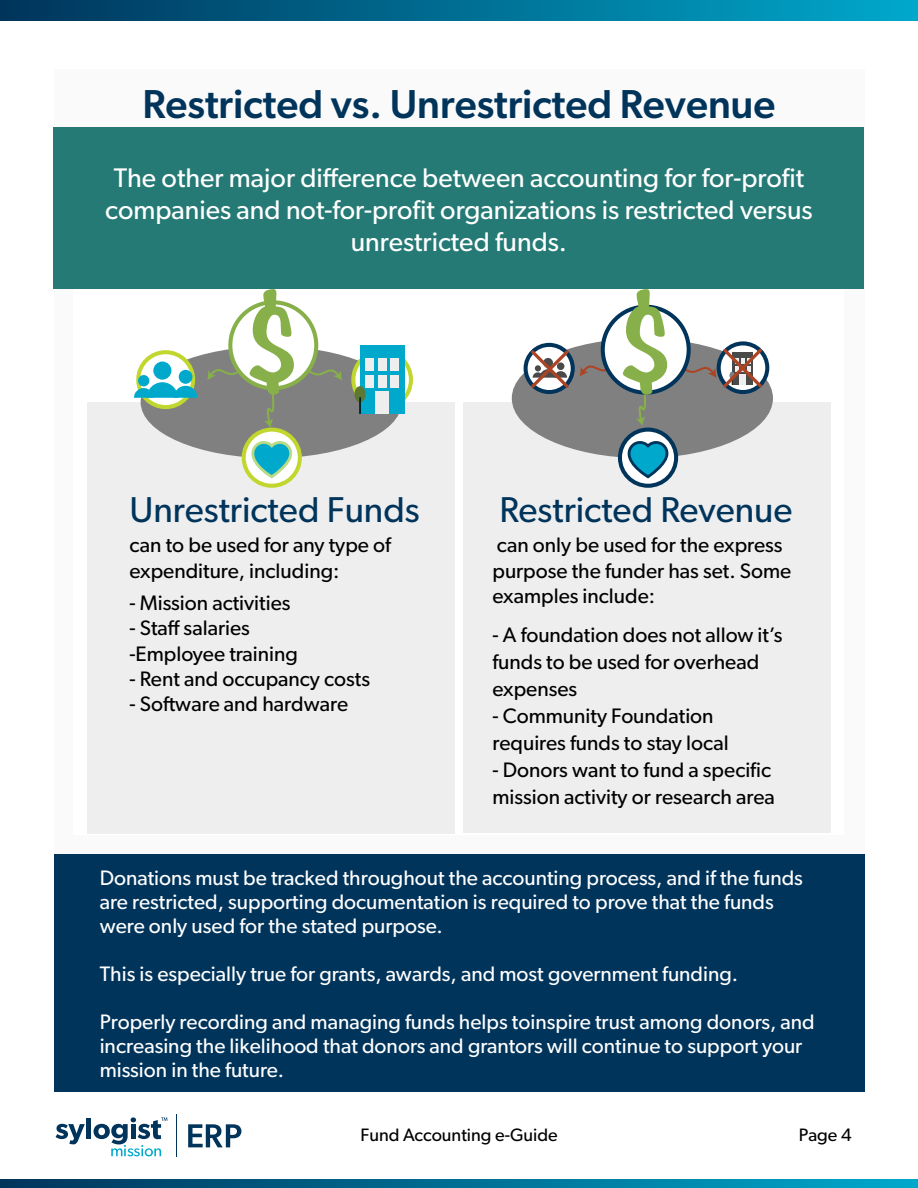
<style>
.page{position:relative;width:918px;height:1188px;background:#fff}
.page>*{position:absolute;margin:0;border:0;box-sizing:border-box;transform-origin:0 0}
.t1{font:500 40.5px "Gibson";color:#00345b}
.t2{font:36px "Gibson";color:#00345b}
.t3{font:27px/32.4px "Gibson";color:#fff;text-align:center}
.t4{font:21px/24px "Gibson";color:#fff}
.t5{font:21px/25.2px "Gibson";color:#000}
.t6{font:18px "Gibson";color:#000}
</style>
<div class="page">
<div style="left:0;top:0;width:918px;height:21px;background:linear-gradient(to right,#00345b,#00a8cb)"></div>
<svg style="left:0;top:1179px;width:918px;height:9px;background:#006d92"></svg>
<svg style="left:188px;top:1124px;width:53px;height:23px"></svg>
<svg style="left:56px;top:1124px;width:29px;height:20px"></svg>
<div style="left:86px;top:1118px;width:5px;height:21px;background:#00345b"></div>
<svg style="left:94px;top:1117px;width:73px;height:39px"></svg>
<hr style="left:176px;top:1114px;width:1px;height:43px;background:#00345b">
<div style="left:54px;top:69px;width:810px;height:785px;background:#fafafa"></div>
<div style="left:54px;top:854px;width:810px;height:238px;background:#00345b"></div>
<div style="left:74px;top:274px;width:770px;height:561px;background:#fff"></div>
<div style="left:54px;top:128px;width:810px;height:161px;background:#267a75"></div>
<div style="left:88px;top:402px;width:367px;height:431px;background:#eee"></div>
<div style="left:463px;top:402px;width:367px;height:431px;background:#eee"></div>
<div style="left:141px;top:346px;width:261px;height:112px;background:#808080;border-radius:50%"></div>
<svg style="left:244px;top:430px;width:56px;height:56px"></svg>
<div style="left:242px;top:428px;width:60px;height:60px;border:4px solid #c1d72e;border-radius:50%"></div>
<svg style="left:253px;top:439px;width:41px;height:41px;background:#7ccfca"></svg>
<svg style="left:138px;top:352px;width:55px;height:55px"></svg>
<div style="left:136px;top:350px;width:59px;height:59px;border:4px solid #c1d72e;border-radius:50%"></div>
<div style="left:153px;top:362px;width:18px;height:18px;background:#00a9cc;border-radius:50%"></div>
<div style="left:138px;top:375px;width:11px;height:11px;background:#00a9cc;border-radius:50%"></div>
<svg style="left:134px;top:382px;width:63px;height:16px"></svg>
<div style="left:179px;top:370px;width:14px;height:14px;background:#00a9cc;border-radius:50%"></div>
<svg style="left:353px;top:351px;width:58px;height:57px"></svg>
<div style="left:351px;top:349px;width:62px;height:61px;border:4px solid #c1d72e;border-radius:50%"></div>
<div style="left:360px;top:345px;width:44px;height:69px;background:#00a9cc"></div>
<div style="left:375px;top:391px;width:14px;height:23px;background:#eee"></div>
<div style="left:378px;top:358px;width:8px;height:12px;background:#eee"></div>
<div style="left:366px;top:358px;width:8px;height:12px;background:#eee"></div>
<div style="left:391px;top:358px;width:8px;height:12px;background:#eee"></div>
<div style="left:378px;top:375px;width:8px;height:12px;background:#eee"></div>
<div style="left:366px;top:375px;width:8px;height:12px;background:#eee"></div>
<div style="left:391px;top:375px;width:8px;height:12px;background:#eee"></div>
<svg style="left:354px;top:386px;width:12px;height:28px"></svg>
<svg style="left:207px;top:289px;width:135px;height:139px"></svg>
<div style="left:512px;top:338px;width:261px;height:120px;background:#808080;border-radius:50%"></div>
<div style="left:524px;top:343px;width:51px;height:51px;border:4px solid #00345b;border-radius:50%"></div>
<svg style="left:528px;top:347px;width:44px;height:44px"></svg>
<div style="left:717px;top:341px;width:52px;height:53px;border:4px solid #00345b;border-radius:50%"></div>
<svg style="left:673px;top:346px;width:92px;height:44px"></svg>
<svg style="left:603px;top:307px;width:86px;height:86px"></svg>
<svg style="left:580px;top:289px;width:87px;height:137px"></svg>
<svg style="left:620px;top:430px;width:56px;height:56px"></svg>
<div style="left:618px;top:428px;width:60px;height:60px;border:4px solid #00345b;border-radius:50%"></div>
<svg style="left:629px;top:439px;width:41px;height:41px;background:#53abc4"></svg>
<h1 class="t1" style="left:142px;top:80px;width:635px">Restricted vs. Unrestricted Revenue</h1>
<p class="t3" style="left:105px;top:161px;width:709px">The other major difference between accounting for for-profit companies and not-for-profit organizations is restricted versus unrestricted funds.</p>
<h2 class="t2" style="left:129px;top:488px;width:292px">Unrestricted Funds</h2>
<h2 class="t2" style="left:499px;top:488px;width:295px">Restricted Revenue</h2>
<p class="t5" style="left:130px;top:532px;width:263px">can to be used for any type of expenditure, including:</p>
<p class="t5" style="left:130px;top:590px;width:163px">- Mission activities</p>
<p class="t5" style="left:130px;top:615px;width:170px">- Staff salaries -Employee training</p>
<p class="t5" style="left:130px;top:666px;width:242px">- Rent and occupancy costs</p>
<p class="t5" style="left:130px;top:691px;width:220px">- Software and hardware</p>
<p class="t5" style="left:493px;top:532px;width:300px">can only be used for the express purpose the funder has set. Some examples include:</p>
<p class="t5" style="left:493px;top:621px;width:291px;line-height:27px">- A foundation does not allow it’s funds to be used for overhead expenses</p>
<p class="t5" style="left:493px;top:702px;width:238px;line-height:27px">- Community Foundation requires funds to stay local</p>
<p class="t5" style="left:493px;top:756px;width:284px;line-height:27px">- Donors want to fund a specific mission activity or research area</p>
<p class="t4" style="left:100px;top:866px;width:705px">Donations must be tracked throughout the accounting process, and if the funds are restricted, supporting documentation is required to prove that the funds were only used for the stated purpose.</p>
<p class="t4" style="left:100px;top:962px;width:640px">This is especially true for grants, awards, and most government funding.</p>
<p class="t4" style="left:100px;top:1010px;width:717px">Properly recording and managing funds helps toinspire trust among donors, and increasing the likelihood that donors and grantors will continue to support your mission in the future.</p>
<p class="t6" style="left:360px;top:1124px;width:199px">Fund Accounting e-Guide</p>
<p class="t6" style="left:799px;top:1124px;width:54px">Page 4</p>
</div>
